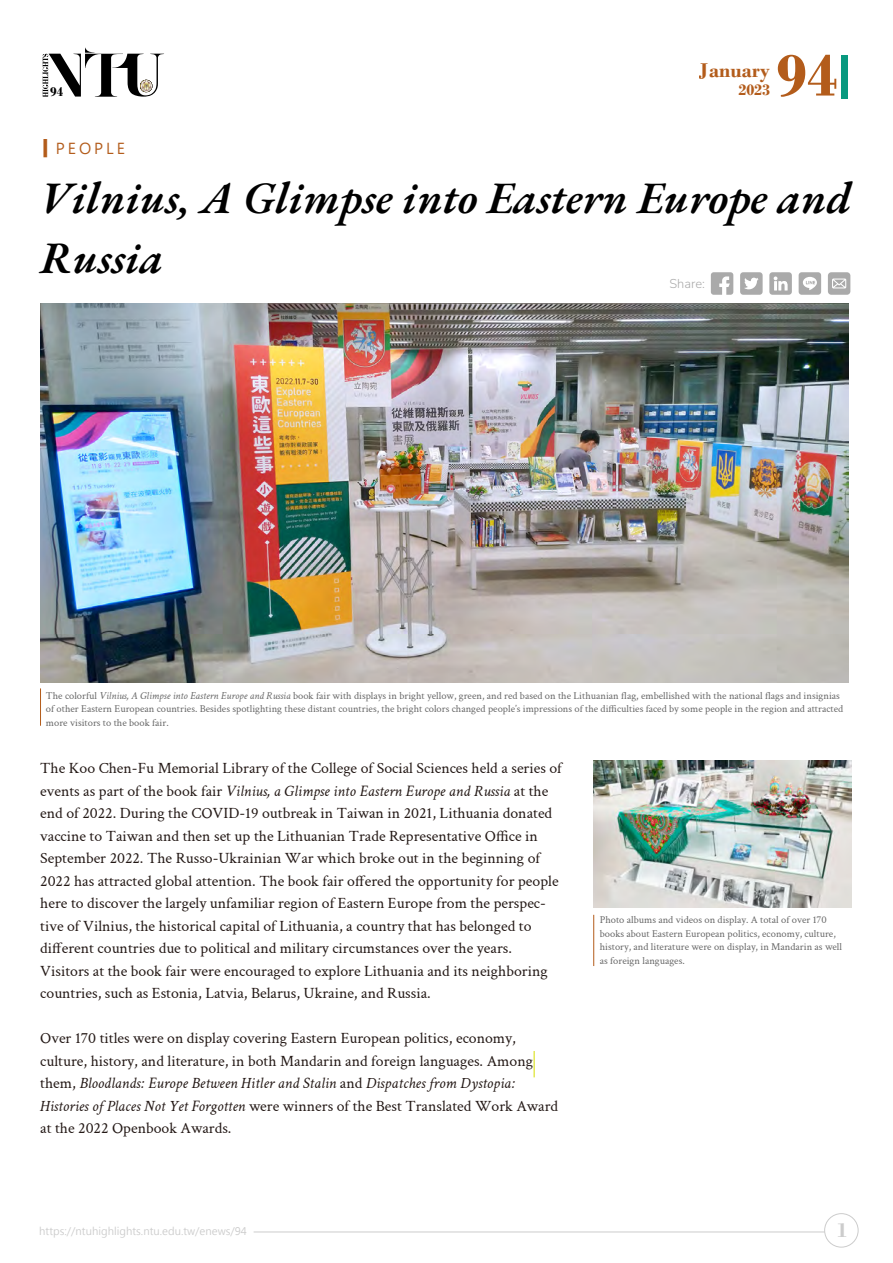
<style>
.page{position:relative;width:893px;height:1263px;background:#fff}
.page>*{position:absolute;margin:0;border:0;box-sizing:border-box;transform-origin:0 0}
.t1{font:700 62.55px "Bodoni";color:#b35c1b}
.t2{font:italic 45px/60px "EB Garamond";color:#000}
.t3{font:700 21px "Bodoni";color:#ccc}
.t4{font:700 20.85px "Bodoni";color:#b35c1b}
.t5{font:700 16.2px "Bodoni";color:#b35c1b}
.t6{font:15.75px/22.5px "Crimson Text";color:#231815}
.t7{font:15px "Microsoft Jheng Hei";letter-spacing:.2em;color:#b35c1b}
.t8{font:700 13.5px "Bodoni";color:#000}
.t9{font:200 12.75px "Nunito";color:#aaa}
.t10{font:10.5px/13.5px "Crimson Text";color:#666}
.t11{font:10.5px "Microsoft Jheng Hei";color:#ccc}
.s1{font-style:italic}
</style>
<div class="page">
<svg style="left:43px;top:47px;width:121px;height:50px"></svg>
<div style="left:842px;top:55px;width:6px;height:44px;background:#09997f"></div>
<hr style="left:254px;top:1231px;width:581px;height:1px;background:#ccc">
<div style="left:825px;top:1213px;width:33px;height:34px;background:#fff;border-radius:50%"></div>
<div style="left:824px;top:1213px;width:34px;height:34px;border:1px solid #ccc;border-radius:50%"></div>
<svg style="left:534px;top:1051px;width:1px;height:26px"></svg>
<svg style="left:711px;top:272px;width:22px;height:23px"></svg>
<svg style="left:740px;top:272px;width:23px;height:23px"></svg>
<svg style="left:769px;top:272px;width:23px;height:23px"></svg>
<svg style="left:799px;top:272px;width:22px;height:23px"></svg>
<svg style="left:828px;top:272px;width:22px;height:23px"></svg>
<img style="left:593px;top:760px;width:258px;height:147px">
<hr style="left:593px;top:915px;width:1px;height:51px;background:#b35c1b">
<img style="left:41px;top:304px;width:807px;height:379px">
<hr style="left:40px;top:688px;width:1px;height:38px;background:#b35c1b">
<p class="t8" style="left:50px;top:84px;width:15px">94</p>
<p class="t7" style="left:44px;top:140px;width:83px">▍PEOPLE</p>
<h1 class="t1" style="left:776px;top:38px;width:63px">94</h1>
<h3 class="t4" style="left:699px;top:57px;width:73px">January</h3>
<p class="t5" style="left:738px;top:80px;width:33px">2023</p>
<h2 class="t2" style="left:40px;top:169px;width:813px">Vilnius, A Glimpse into Eastern Europe and<br>Russia</h2>
<p class="t9" style="left:669px;top:275px;width:37px">Share:</p>
<p class="t10" style="left:46px;top:688px;width:799px">The colorful <span class="s1">Vilnius, A Glimpse into Eastern Europe and Russia</span> book fair with displays in bright yellow, green, and red based on the Lithuanian flag, embellished with the national flags and insignias of other Eastern European countries. Besides spotlighting these distant countries, the bright colors changed people’s impressions of the difficulties faced by some people in the region and attracted more visitors to the book fair.</p>
<p class="t6" style="left:40px;top:756px;width:523px">The Koo Chen-Fu Memorial Library of the College of Social Sciences held a series of events as part of the book fair <span class="s1">Vilnius, a Glimpse into Eastern Europe and Russia</span> at the end of 2022. During the COVID-19 outbreak in Taiwan in 2021, Lithuania donated vaccine to Taiwan and then set up the Lithuanian Trade Representative Office in September 2022. The Russo-Ukrainian War which broke out in the beginning of 2022 has attracted global attention. The book fair offered the opportunity for people here to discover the largely unfamiliar region of Eastern Europe from the perspec&shy;tive of Vilnius, the historical capital of Lithuania, a country that has belonged to different countries due to political and military circumstances over the years.<br>Visitors at the book fair were encouraged to explore Lithuania and its neighboring countries, such as Estonia, Latvia, Belarus, Ukraine, and Russia.</p>
<p class="t6" style="left:40px;top:1026px;width:519px">Over 170 titles were on display covering Eastern European politics, economy, culture, history, and literature, in both Mandarin and foreign languages. Among them, <span class="s1">Bloodlands: Europe Between Hitler and Stalin</span> and <span class="s1">Dispatches from Dystopia:<br>Histories of Places Not Yet Forgotten</span> were winners of the Best Translated Work Award at the 2022 Openbook Awards.</p>
<p class="t10" style="left:600px;top:913px;width:244px">Photo albums and videos on display. A total of over 170 books about Eastern European politics, economy, culture, history, and literature were on display, in Mandarin as well as foreign languages.</p>
<p class="t11" style="left:39px;top:1224px;width:209px">https://ntuhighlights.ntu.edu.tw/enews/94</p>
<h3 class="t3" style="left:837px;top:1218px;width:12px">1</h3>
</div>
